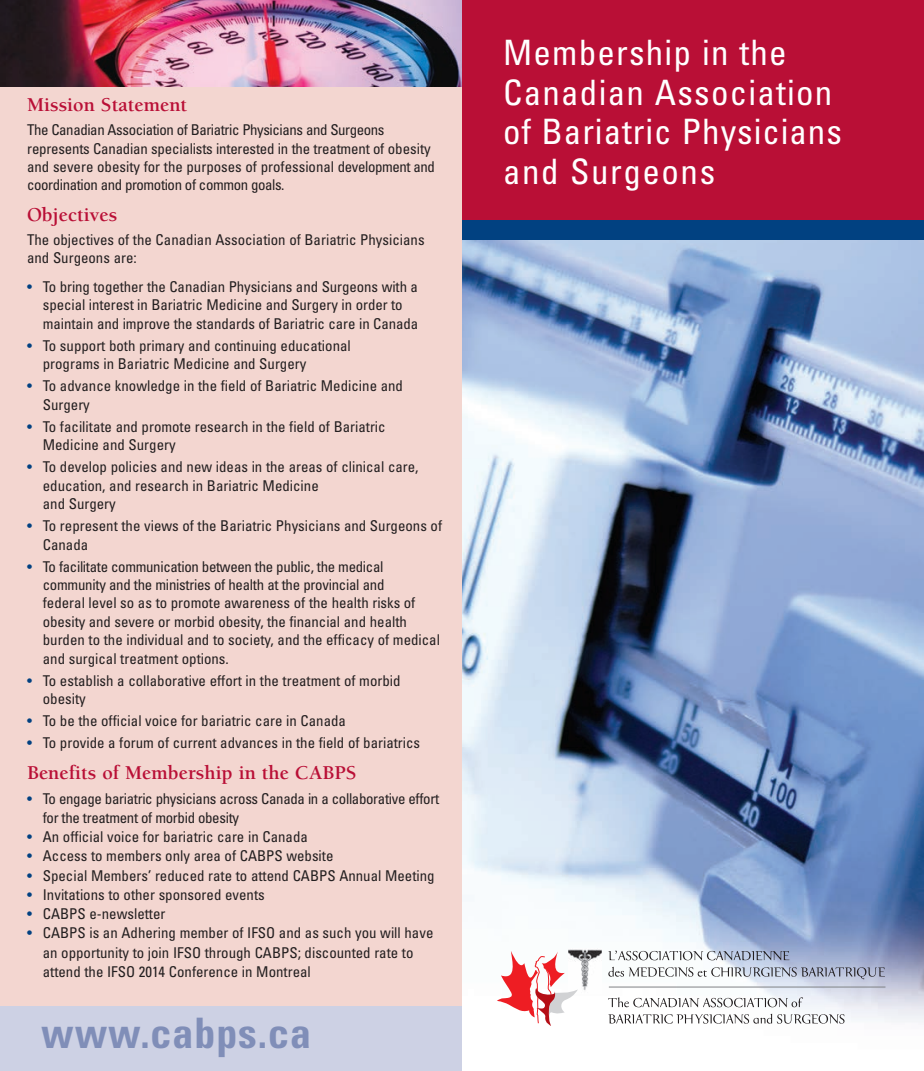
<style>
.page{position:relative;width:924px;height:1071px;background:#fff}
.page>*{position:absolute;margin:0;border:0;box-sizing:border-box;transform-origin:0 0}
.t1{font:700 condensed 42px "Univers";letter-spacing:.02em;color:#808eb8}
.t2{font:condensed 35px/39.4px "Univers";letter-spacing:.035em;color:#fff}
.t3{font:700 20.12px "Berkeley";color:#b90f36}
.t4{font:condensed 14.88px/18.4px "Univers";color:#231f20}
.t5{font:condensed 14.88px/18.4px "Univers";letter-spacing:-.02em;color:#231f20}
.s1{color:#014181}
</style>
<div class="page">
<img style="left:462px;top:240px;width:462px;height:783px">
<img style="left:578px;top:949px;width:24px;height:44px">
<svg style="left:608px;top:951px;width:181px;height:9px"></svg>
<svg style="left:608px;top:967px;width:277px;height:12px"></svg>
<svg style="left:608px;top:997px;width:195px;height:10px"></svg>
<svg style="left:608px;top:1014px;width:236px;height:10px"></svg>
<hr style="left:609px;top:987px;width:276px;height:1px;background:#808285">
<svg style="left:497px;top:949px;width:81px;height:77px"></svg>
<div style="left:462px;top:0;width:462px;height:225px;background:#b90f36"></div>
<div style="left:462px;top:220px;width:462px;height:20px;background:#014181"></div>
<div style="left:0;top:0;width:462px;height:1071px;background:#f3d6d0"></div>
<div style="left:0;top:1006px;width:462px;height:65px;background:#cdd1e4"></div>
<img style="left:0;top:0;width:462px;height:87px">
<h3 class="t3" style="left:27px;top:97px;width:162px">Mission Statement</h3>
<p class="t5" style="left:27px;top:122px;width:409px">The Canadian Association of Bariatric Physicians and Surgeons represents Canadian specialists interested in the treatment of obesity and severe obesity for the purposes of professional development and coordination and promotion of common goals.</p>
<h3 class="t3" style="left:27px;top:207px;width:92px">Objectives</h3>
<p class="t4" style="left:27px;top:231px;width:399px">The objectives of the Canadian Association of Bariatric Physicians and Surgeons are:</p>
<p class="t4" style="left:43px;top:279px;width:377px;text-indent:-16px"><span class="s1">•</span> To bring together the Canadian Physicians and Surgeons with a special interest in Bariatric Medicine and Surgery in order to maintain and improve the standards of Bariatric care in Canada</p>
<p class="t4" style="left:43px;top:337px;width:309px;text-indent:-16px"><span class="s1">•</span> To support both primary and continuing educational programs in Bariatric Medicine and Surgery</p>
<p class="t4" style="left:43px;top:378px;width:362px;text-indent:-16px"><span class="s1">•</span> To advance knowledge in the field of Bariatric Medicine and<br>Surgery</p>
<p class="t4" style="left:43px;top:419px;width:344px;text-indent:-16px"><span class="s1">•</span> To facilitate and promote research in the field of Bariatric<br>Medicine and Surgery</p>
<p class="t4" style="left:43px;top:459px;width:377px;text-indent:-16px"><span class="s1">•</span> To develop policies and new ideas in the areas of clinical care, education, and research in Bariatric Medicine<br>and Surgery</p>
<p class="t4" style="left:43px;top:518px;width:401px;text-indent:-16px"><span class="s1">•</span> To represent the views of the Bariatric Physicians and Surgeons of<br>Canada</p>
<p class="t4" style="left:43px;top:558px;width:399px;text-indent:-16px"><span class="s1">•</span> To facilitate communication between the public, the medical community and the ministries of health at the provincial and<br>federal level so as to promote awareness of the health risks of obesity and severe or morbid obesity, the financial and health burden to the individual and to society, and the efficacy of medical and surgical treatment options.</p>
<p class="t4" style="left:43px;top:672px;width:359px;text-indent:-16px"><span class="s1">•</span> To establish a collaborative effort in the treatment of morbid obesity</p>
<p class="t4" style="left:27px;top:713px;width:320px"><span class="s1">•</span> To be the official voice for bariatric care in Canada</p>
<p class="t4" style="left:27px;top:735px;width:395px"><span class="s1">•</span> To provide a forum of current advances in the field of bariatrics</p>
<h3 class="t3" style="left:27px;top:765px;width:331px">Benefits of Membership in the CABPS</h3>
<p class="t5" style="left:43px;top:790px;width:398px;line-height:19.2px;text-indent:-16px"><span class="s1">•</span> To engage bariatric physicians across Canada in a collaborative effort for the treatment of morbid obesity</p>
<p class="t4" style="left:27px;top:829px;width:282px"><span class="s1">•</span> An official voice for bariatric care in Canada</p>
<p class="t4" style="left:27px;top:848px;width:308px"><span class="s1">•</span> Access to members only area of CABPS website</p>
<p class="t4" style="left:27px;top:867px;width:409px"><span class="s1">•</span> Special Members’ reduced rate to attend CABPS Annual Meeting</p>
<p class="t4" style="left:27px;top:887px;width:239px"><span class="s1">•</span> Invitations to other sponsored events</p>
<p class="t4" style="left:27px;top:906px;width:140px"><span class="s1">•</span> CABPS e-newsletter</p>
<p class="t4" style="left:43px;top:925px;width:392px;line-height:19.2px;text-indent:-16px"><span class="s1">•</span> CABPS is an Adhering member of IFSO and as such you will have an opportunity to join IFSO through CABPS; discounted rate to attend the IFSO 2014 Conference in Montreal</p>
<h1 class="t1" style="left:41px;top:1018px;width:271px">www.cabps.ca</h1>
<h2 class="t2" style="left:503px;top:36px;width:340px">Membership in the<br>Canadian Association of Bariatric Physicians and Surgeons</h2>
</div>
